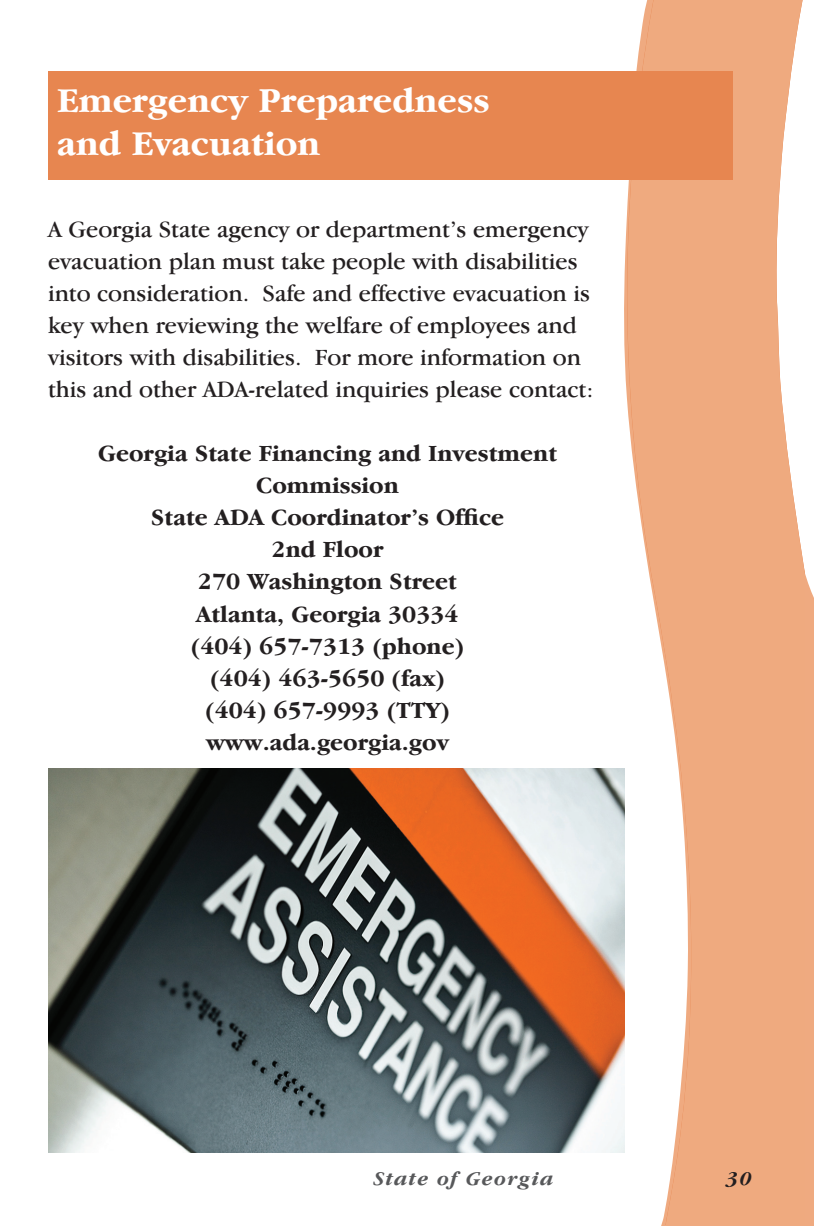
<style>
.page{position:relative;width:814px;height:1226px;background:#fff}
.page>*{position:absolute;margin:0;border:0;box-sizing:border-box;transform-origin:0 0}
.t1{font:700 36px/43.2px "Garamond IT Cby BT";color:#fff}
.t2{font:24px/32px "Garamond IT Cby BT";color:#231f20}
.t3{font:700 24px/32px "Garamond IT Cby BT";color:#231f20;text-align:center}
.t4{font:italic 700 20px "Garamond IT Cby BT";letter-spacing:.075em;color:#57585a}
.t5{font:italic 700 20px "Garamond IT Cby BT";color:#231f20}
</style>
<div class="page">
<div style="left:661px;top:568px;width:153px;height:657px;background:#efaa80"></div>
<svg style="left:615px;top:0;width:189px;height:1224px;fill:#efaa7f"></svg>
<div style="left:48px;top:71px;width:684px;height:108px;background:#e78650"></div>
<img style="left:48px;top:768px;width:576px;height:384px">
<h1 class="t1" style="left:57px;top:82px;width:434px">Emergency Preparedness and Evacuation</h1>
<p class="t2" style="left:48px;top:215px;width:547px">A Georgia State agency or department’s emergency evacuation plan must take people with disabilities into consideration. Safe and effective evacuation is key when reviewing the welfare of employees and visitors with disabilities. For more information on this and other ADA-related inquiries please contact:</p>
<p class="t3" style="left:98px;top:439px;width:460px">Georgia State Financing and Investment<br>Commission</p>
<p class="t3" style="left:151px;top:503px;width:355px">State ADA Coordinator's Offce</p>
<p class="t3" style="left:196px;top:535px;width:264px">2nd Floor<br>270 Washington Street<br>Atlanta, Georgia 30334</p>
<p class="t3" style="left:191px;top:631px;width:275px">(404) 657-7313 (phone)</p>
<p class="t3" style="left:210px;top:663px;width:236px">(404) 463-5650 (fax)</p>
<p class="t3" style="left:205px;top:695px;width:246px">(404) 657-9993 (TTY)</p>
<p class="t3" style="left:206px;top:727px;width:244px">www.ada.georgia.gov</p>
<p class="t4" style="left:373px;top:1170px;width:182px">State of Georgia</p>
<p class="t5" style="left:727px;top:1170px;width:26px">30</p>
</div>
